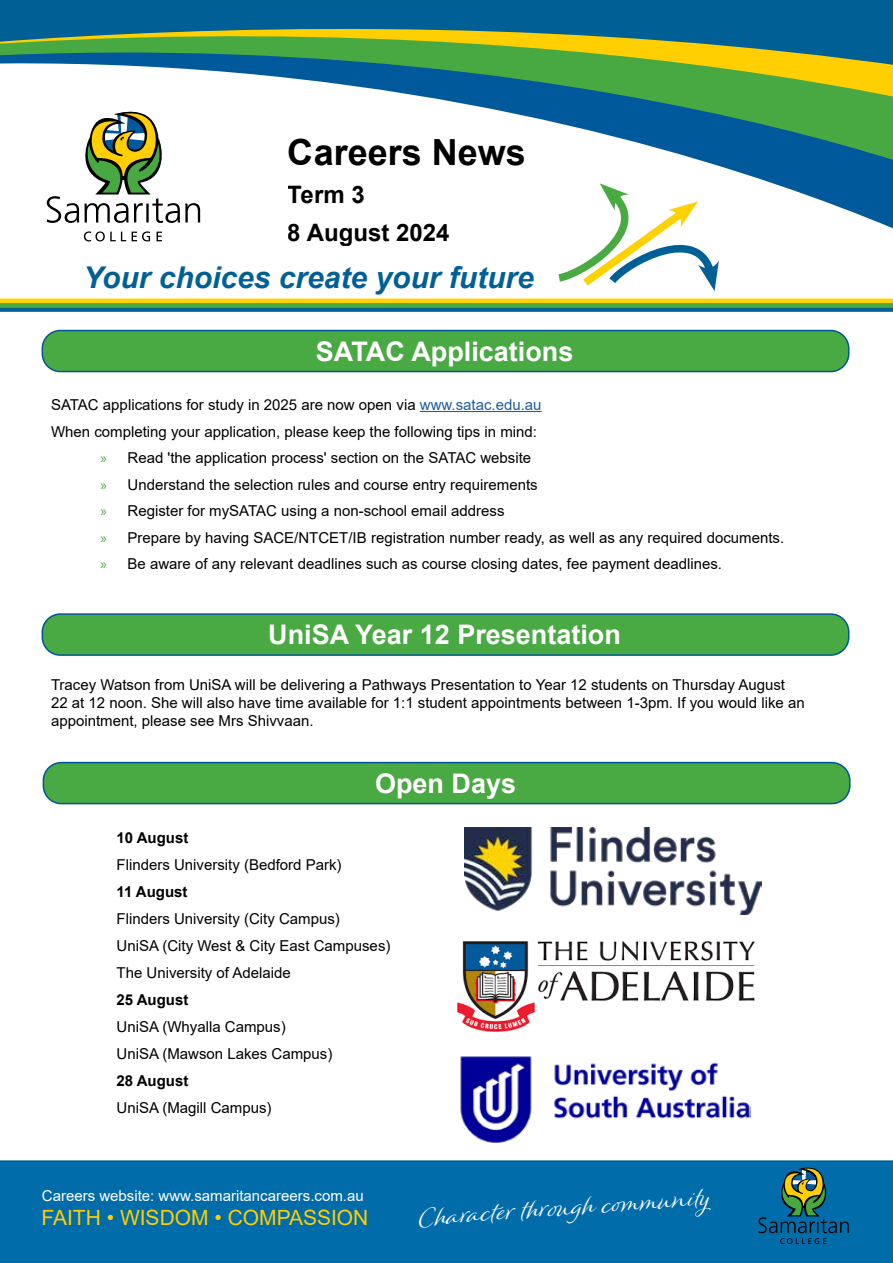
<style>
.page{position:relative;width:893px;height:1263px;background:#fff}
.page>*{position:absolute;margin:0;border:0;box-sizing:border-box;transform-origin:0 0}
.t1{font:700 36px "Arial";color:#000}
.t2{font:italic 700 30px "Arial";color:#006096}
.t3{font:700 27px "Arial";color:#fff}
.t4{font:700 24px/37.8px "Arial";color:#000}
.t5{font:22.05px "Winsome";color:#fff}
.t6{font:21px "Arial";color:#ffcf01}
.t7{font:15px/27px "Arial";color:#000}
.t8{font:15px "Arial";color:#fff}
.t9{font:700 15px "Arial";color:#000}
.s1{color:#215e9e}
.s2{font-family:"Myriad Pro";color:#49a942}
</style>
<div class="page">
<svg style="left:46px;top:188px;width:847px;height:54px"></svg>
<svg style="left:521px;top:115px;width:372px;height:73px"></svg>
<svg style="left:0;top:0;width:893px;height:115px"></svg>
<div style="left:0;top:1160px;width:893px;height:103px;background:#006caa"></div>
<div style="left:42px;top:330px;width:807px;height:42px;background:#49a942;border-radius:18px"></div>
<div style="left:42px;top:330px;width:807px;height:42px;border:2px solid #005596;border-radius:18px"></div>
<div style="left:42px;top:614px;width:807px;height:41px;background:#49a942;border-radius:18px"></div>
<div style="left:42px;top:613px;width:807px;height:43px;border:2px solid #005596;border-radius:18px"></div>
<hr style="left:420px;top:411px;width:122px;height:1px;background:#215e9e">
<div style="left:43px;top:762px;width:807px;height:42px;background:#49a942;border-radius:18px"></div>
<div style="left:43px;top:762px;width:808px;height:42px;border:2px solid #005596;border-radius:18px"></div>
<img style="left:464px;top:827px;width:297px;height:87px">
<img style="left:460px;top:1056px;width:291px;height:87px">
<img style="left:457px;top:941px;width:297px;height:91px">
<svg style="left:758px;top:1167px;width:91px;height:77px;background:#196981"></svg>
<svg style="left:84px;top:231px;width:78px;height:10px"></svg>
<svg style="left:47px;top:104px;width:153px;height:119px"></svg>
<svg style="left:551px;top:183px;width:169px;height:108px"></svg>
<hr style="left:0;top:303px;width:893px;height:4px;background:#49aa42">
<div style="left:0;top:307px;width:893px;height:5px;background:#006096"></div>
<hr style="left:0;top:299px;width:893px;height:4px;background:#fed103">
<h1 class="t1" style="left:288px;top:127px;width:240px">Careers News</h1>
<h3 class="t4" style="left:288px;top:176px;width:163px">Term 3<br>8 August 2024</h3>
<h2 class="t2" style="left:83px;top:257px;width:452px">Your choices create your future</h2>
<h3 class="t3" style="left:316px;top:332px;width:259px">SATAC Applications</h3>
<p class="t7" style="left:51px;top:391px;width:492px">SATAC applications for study in 2025 are now open via <span class="s1">www.satac.edu.au</span></p>
<p class="t7" style="left:51px;top:418px;width:488px">When completing your application, please keep the following tips in mind:</p>
<p class="t7" style="left:101px;top:445px;width:432px"><span class="s2">»</span> Read 'the application process' section on the SATAC website</p>
<p class="t7" style="left:101px;top:471px;width:439px"><span class="s2">»</span> Understand the selection rules and course entry requirements</p>
<p class="t7" style="left:101px;top:498px;width:406px"><span class="s2">»</span> Register for mySATAC using a non-school email address</p>
<p class="t7" style="left:101px;top:524px;width:685px"><span class="s2">»</span> Prepare by having SACE/NTCET/IB registration number ready, as well as any required documents.</p>
<p class="t7" style="left:101px;top:551px;width:623px"><span class="s2">»</span> Be aware of any relevant deadlines such as course closing dates, fee payment deadlines.</p>
<h3 class="t3" style="left:268px;top:616px;width:354px">UniSA Year 12 Presentation</h3>
<p class="t7" style="left:51px;top:676px;width:755px;line-height:18px">Tracey Watson from UniSA will be delivering a Pathways Presentation to Year 12 students on Thursday August<br>22 at 12 noon. She will also have time available for 1:1 student appointments between 1-3pm. If you would like an appointment, please see Mrs Shivvaan.</p>
<h3 class="t3" style="left:375px;top:764px;width:143px">Open Days</h3>
<p class="t9" style="left:117px;top:827px;width:73px">10 August</p>
<p class="t7" style="left:117px;top:851px;width:227px">Flinders University (Bedford Park)</p>
<p class="t9" style="left:117px;top:881px;width:73px">11 August</p>
<p class="t7" style="left:117px;top:905px;width:275px">Flinders University (City Campus)<br>UniSA (City West &amp; City East Campuses)<br>The University of Adelaide</p>
<p class="t9" style="left:117px;top:989px;width:73px">25 August</p>
<p class="t7" style="left:117px;top:1013px;width:217px">UniSA (Whyalla Campus)<br>UniSA (Mawson Lakes Campus)</p>
<p class="t9" style="left:117px;top:1070px;width:73px">28 August</p>
<p class="t7" style="left:117px;top:1094px;width:157px">UniSA (Magill Campus)</p>
<p class="t8" style="left:42px;top:1186px;width:323px">Careers website: www.samaritancareers.com.au</p>
<h3 class="t6" style="left:41px;top:1203px;width:329px">FAITH • WISDOM • COMPASSION</h3>
<h3 class="t5" style="left:418px;top:1204px;width:291px;rotate:-4deg">Character throu gh com munity</h3>
</div>
